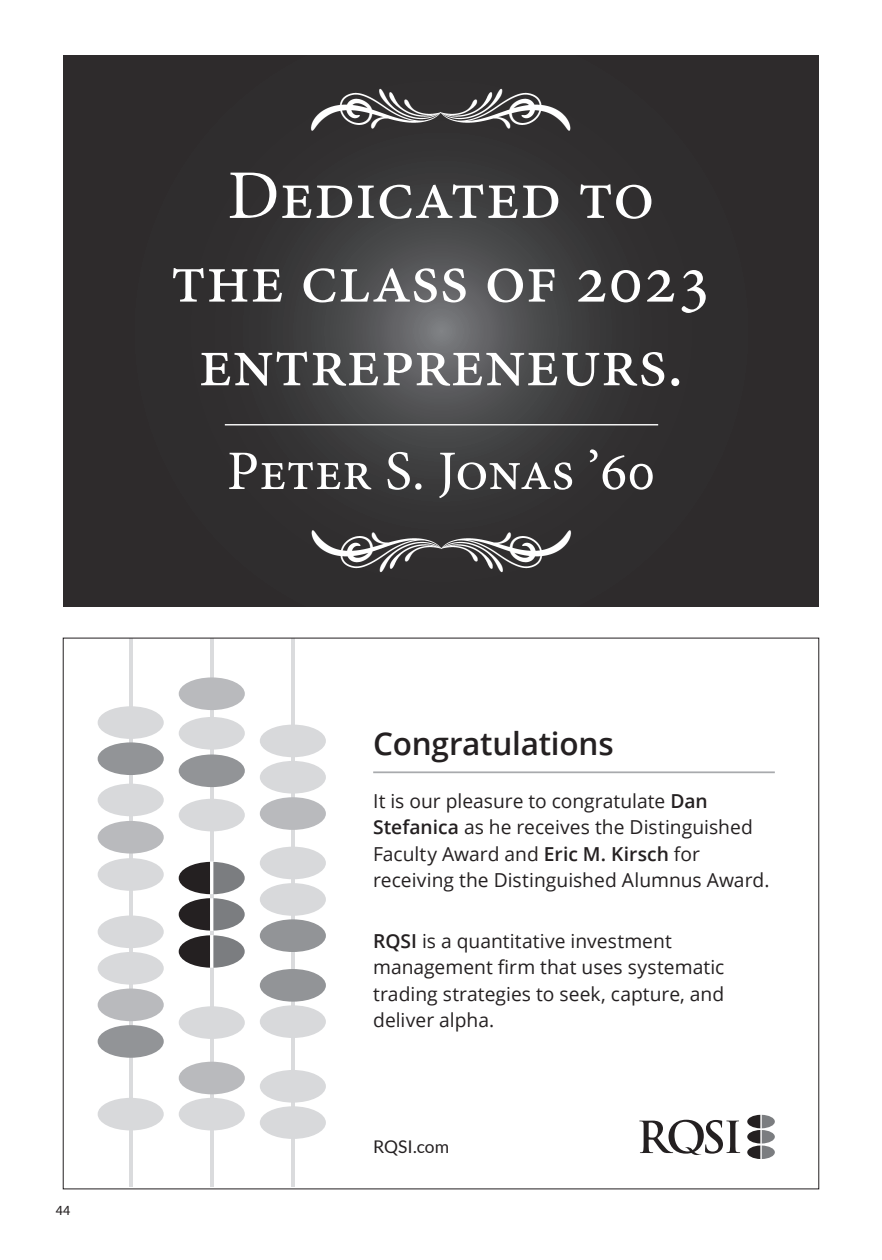
<style>
.page{position:relative;width:882px;height:1260px;background:#fff}
.page>*{position:absolute;margin:0;border:0;box-sizing:border-box;transform-origin:0 0}
.t1{font:69.65px/83.6px "Minion Pro";color:#fff;text-align:center}
.t2{font:55.82px "Minion Pro";letter-spacing:-.005em;color:#fff}
.t3{font:600 31.5px "Open Sans";letter-spacing:-.005em;color:#242021}
.t4{font:19.25px/26.2px "Open Sans";color:#242021}
.t5{font:17.5px "Lato";color:#242021}
.t6{font:14px "Myriad Pro";color:#231f20}
.s1{font-weight:600}
</style>
<div class="page">
<svg style="left:747px;top:1115px;width:28px;height:44px"></svg>
<svg style="left:639px;top:1120px;width:101px;height:35px"></svg>
<hr style="left:210px;top:639px;width:4px;height:548px;background:#dadbdd">
<hr style="left:291px;top:638px;width:4px;height:548px;background:#dadbdd">
<hr style="left:129px;top:638px;width:4px;height:548px;background:#dadbdd">
<svg style="left:179px;top:862px;width:66px;height:106px"></svg>
<div style="left:98px;top:742px;width:66px;height:33px;background:#929497;border-radius:50%"></div>
<div style="left:98px;top:784px;width:66px;height:32px;background:#d8d9db;border-radius:50%"></div>
<div style="left:98px;top:821px;width:66px;height:33px;background:#b9babd;border-radius:50%"></div>
<div style="left:98px;top:858px;width:66px;height:33px;background:#d8d9db;border-radius:50%"></div>
<div style="left:98px;top:916px;width:66px;height:32px;background:#d8d9db;border-radius:50%"></div>
<div style="left:98px;top:706px;width:66px;height:33px;background:#d8d9db;border-radius:50%"></div>
<div style="left:98px;top:1098px;width:66px;height:32px;background:#d8d9db;border-radius:50%"></div>
<div style="left:98px;top:952px;width:66px;height:33px;background:#d8d9db;border-radius:50%"></div>
<div style="left:98px;top:989px;width:66px;height:32px;background:#b9babd;border-radius:50%"></div>
<div style="left:98px;top:1025px;width:66px;height:33px;background:#929497;border-radius:50%"></div>
<div style="left:179px;top:717px;width:66px;height:33px;background:#d8d9db;border-radius:50%"></div>
<div style="left:179px;top:755px;width:66px;height:32px;background:#929497;border-radius:50%"></div>
<div style="left:179px;top:799px;width:66px;height:32px;background:#d8d9db;border-radius:50%"></div>
<div style="left:179px;top:677px;width:66px;height:33px;background:#b9babd;border-radius:50%"></div>
<div style="left:179px;top:1098px;width:66px;height:32px;background:#d8d9db;border-radius:50%"></div>
<div style="left:179px;top:1006px;width:66px;height:33px;background:#d8d9db;border-radius:50%"></div>
<div style="left:179px;top:1062px;width:66px;height:32px;background:#b9babd;border-radius:50%"></div>
<div style="left:260px;top:761px;width:66px;height:33px;background:#d8d9db;border-radius:50%"></div>
<div style="left:260px;top:797px;width:66px;height:33px;background:#b9babd;border-radius:50%"></div>
<div style="left:260px;top:847px;width:66px;height:32px;background:#d8d9db;border-radius:50%"></div>
<div style="left:260px;top:883px;width:66px;height:33px;background:#d8d9db;border-radius:50%"></div>
<div style="left:260px;top:919px;width:66px;height:33px;background:#929497;border-radius:50%"></div>
<div style="left:260px;top:725px;width:66px;height:32px;background:#d8d9db;border-radius:50%"></div>
<div style="left:260px;top:1106px;width:66px;height:33px;background:#d8d9db;border-radius:50%"></div>
<div style="left:260px;top:969px;width:66px;height:33px;background:#929497;border-radius:50%"></div>
<div style="left:260px;top:1005px;width:66px;height:33px;background:#d8d9db;border-radius:50%"></div>
<div style="left:260px;top:1070px;width:66px;height:33px;background:#d8d9db;border-radius:50%"></div>
<hr style="left:373px;top:771px;width:402px;height:2px;background:#a8aaad">
<svg style="left:63px;top:55px;width:756px;height:551px;background:#353334"></svg>
<img style="left:308px;top:87px;width:266px;height:66px">
<hr style="left:225px;top:424px;width:433px;height:1px;background:#fff">
<img style="left:308px;top:521px;width:266px;height:54px">
<p class="t6" style="left:56px;top:1202px;width:16px">44</p>
<p class="t1" style="left:170px;top:154px;width:543px">Dedicated to the class of 2023 entrepreneurs.</p>
<p class="t2" style="left:227px;top:434px;width:430px">Peter S. Jonas ’60</p>
<p class="t3" style="left:373px;top:722px;width:242px">Congratulations</p>
<p class="t4" style="left:373px;top:787px;width:398px">It is our pleasure to congratulate <span class="s1">Dan Stefanica</span> as he receives the Distinguished Faculty Award and <span class="s1">Eric M. Kirsch</span> for receiving the Distinguished Alumnus Award.</p>
<p class="t4" style="left:373px;top:927px;width:353px"><span class="s1">RQSI</span> is a quantitative investment management firm that uses systematic trading strategies to seek, capture, and deliver alpha.</p>
<p class="t5" style="left:373px;top:1137px;width:77px">RQSI.com</p>
</div>
